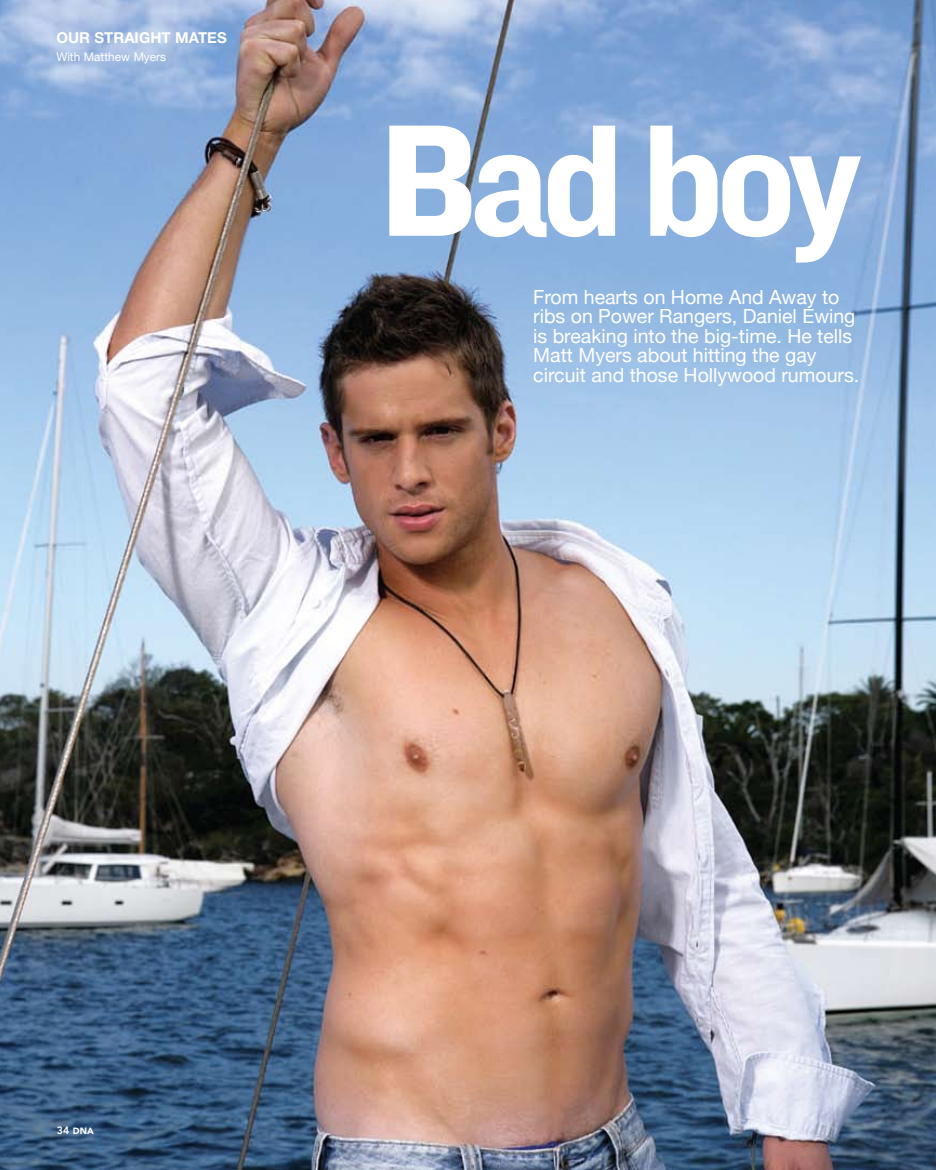
<style>
.page{position:relative;width:936px;height:1170px;background:#fff}
.page>*{position:absolute;margin:0;border:0;box-sizing:border-box;transform-origin:0 0}
.DINKUS__Header{font:165.3px "Knockout HTF51 Middleweight";letter-spacing:-.05em;color:#fff}
.Intro{font:19.5px/19.5px "Helvetica Neue";color:#fff}
.t1{font:700 15px "Helvetica Neue";color:#fff}
.t2{font:11.85px "Helvetica Neue";color:#fff}
.t3{font:900 9px "Avenir";color:#fff}
.s1{font-weight:800;font-size:10.5px}
</style>
<div class="page">
<img style="left:0;top:0;width:935px;height:1169px">
<p class="t1" style="left:56px;top:28px;width:172px">OUR STRAIGHT MATES</p>
<p class="t2" style="left:56px;top:49px;width:111px">With M atthew Myers</p>
<p class="DINKUS__Header" style="left:379px;top:93px;width:484px">Bad boy</p>
<p class="Intro" style="left:533px;top:287px;width:327px">From hearts on Home And Away to ribs on Power Rangers, Daniel Ewing is breaking into the big-time. He tells M att Myers about hitting the gay circuit and those Hollywood rumours.</p>
<p class="t3" style="left:57px;top:1124px;width:38px"><span class="s1">34</span> DNA</p>
</div>
